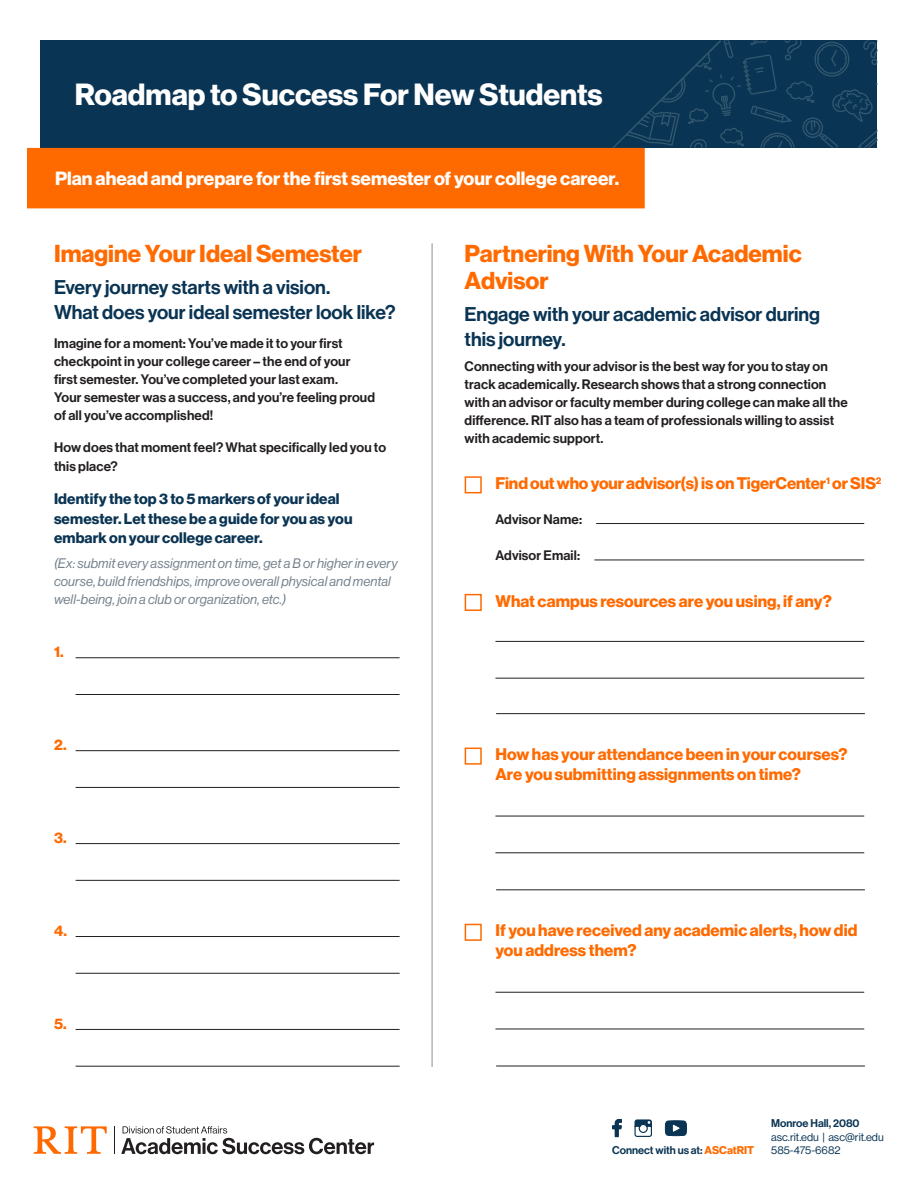
<style>
.page{position:relative;width:918px;height:1188px;background:#fff}
.page>*{position:absolute;margin:0;border:0;box-sizing:border-box;transform-origin:0 0}
.t1{font:30px "N Haas Grotesk DS Pro 75 Bd";color:#fff}
.t2{font:24px/27px "N Haas Grotesk DS Pro 75 Bd";color:#ff6a00}
.t3{font:19.5px/25.5px "N Haas Grotesk DS Pro 65 Md";color:#0a3453}
.t4{font:18.75px "N Haas Grotesk DS Pro 75 Bd";color:#fff}
.t5{font:16.5px/19.8px "N Haas Grotesk DS Pro 75 Bd";letter-spacing:.005em;color:#ff6a00}
.t6{font:15px/19.5px "N Haas Grotesk DS Pro 75 Bd";letter-spacing:.01em;color:#0a3453}
.t7{font:15px "N Haas Grotesk DS Pro 75 Bd";color:#ff6a00}
.t8{font:13.5px/18px "N Haas Grotesk DS Pro 65 Md";letter-spacing:.01em;color:#231f20}
.t9{font:13.5px/18px "N Haas Grotesk DS Pro 56 It";letter-spacing:.01em;color:#727f8a}
.t10{font:11.1px "N Haas Grotesk DS Pro 65 Md";color:#0a3453}
.t11{font:11.1px/13.5px "N Haas Grotesk DS Pro 55 Rg";color:#0a3453}
.s1{font-family:"N Haas Grotesk DS Pro 75 Bd";color:#ff6a00}
</style>
<div class="page">
<svg style="left:114px;top:1126px;width:1px;height:28px"></svg>
<svg style="left:34px;top:1126px;width:73px;height:28px"></svg>
<svg style="left:121px;top:1126px;width:253px;height:28px"></svg>
<svg style="left:612px;top:1119px;width:10px;height:18px"></svg>
<svg style="left:665px;top:1120px;width:22px;height:16px"></svg>
<svg style="left:634px;top:1119px;width:18px;height:18px"></svg>
<svg style="left:27px;top:40px;width:851px;height:168px;background:#645850"></svg>
<hr style="left:431px;top:243px;width:2px;height:824px;background:#aeb6bd">
<hr style="left:76px;top:657px;width:324px;height:1px;background:#231f20">
<hr style="left:76px;top:694px;width:324px;height:1px;background:#231f20">
<hr style="left:76px;top:750px;width:324px;height:1px;background:#231f20">
<hr style="left:76px;top:787px;width:324px;height:1px;background:#231f20">
<hr style="left:76px;top:843px;width:324px;height:1px;background:#231f20">
<hr style="left:76px;top:880px;width:324px;height:1px;background:#231f20">
<hr style="left:76px;top:936px;width:324px;height:1px;background:#231f20">
<hr style="left:76px;top:973px;width:324px;height:1px;background:#231f20">
<hr style="left:76px;top:1029px;width:324px;height:1px;background:#231f20">
<hr style="left:76px;top:1066px;width:324px;height:1px;background:#231f20">
<div style="left:465px;top:476px;width:17px;height:17px;border:2px solid #ff6a00"></div>
<hr style="left:596px;top:523px;width:268px;height:1px;background:#231f20">
<hr style="left:594px;top:560px;width:270px;height:1px;background:#231f20">
<div style="left:465px;top:594px;width:17px;height:17px;border:2px solid #ff6a00"></div>
<hr style="left:495px;top:641px;width:369px;height:1px;background:#231f20">
<hr style="left:495px;top:678px;width:369px;height:1px;background:#231f20">
<hr style="left:496px;top:713px;width:369px;height:1px;background:#231f20">
<div style="left:465px;top:748px;width:17px;height:17px;border:2px solid #ff6a00"></div>
<hr style="left:495px;top:816px;width:369px;height:1px;background:#231f20">
<hr style="left:495px;top:852px;width:369px;height:1px;background:#231f20">
<hr style="left:496px;top:889px;width:369px;height:1px;background:#231f20">
<div style="left:465px;top:924px;width:17px;height:17px;border:2px solid #ff6a00"></div>
<hr style="left:495px;top:992px;width:369px;height:1px;background:#231f20">
<hr style="left:495px;top:1029px;width:369px;height:1px;background:#231f20">
<hr style="left:496px;top:1066px;width:369px;height:1px;background:#231f20">
<p class="t1" style="left:75px;top:77px;width:529px">Roadmap to Success For New Students</p>
<p class="t4" style="left:55px;top:168px;width:566px">Plan ahead and prepare for the first semester of your college career.</p>
<p class="t2" style="left:54px;top:240px;width:309px">Imagine Your Ideal Semester</p>
<p class="t3" style="left:54px;top:274px;width:343px">Every journey starts with a vision.<br>What does your ideal semester look like?</p>
<p class="t8" style="left:54px;top:335px;width:323px">Imagine for a moment: You’ve made it to your first checkpoint in your college career – the end of your first semester. You’ve completed your last exam.<br>Your semester was a success, and you’re feeling proud of all you’ve accomplished!</p>
<p class="t8" style="left:54px;top:437px;width:334px;line-height:19.5px">How does that moment feel? What specifically led you to this place?</p>
<p class="t6" style="left:54px;top:489px;width:300px">Identify the top 3 to 5 markers of your ideal semester. Let these be a guide for you as you embark on your college career.</p>
<p class="t9" style="left:54px;top:554px;width:345px">(Ex: submit every assignment on time, get a B or higher in every course, build friendships, improve overall physical and mental well-being, join a club or organization, etc.)</p>
<p class="t7" style="left:54px;top:643px;width:11px">1.</p>
<p class="t7" style="left:54px;top:736px;width:14px">2.</p>
<p class="t7" style="left:54px;top:829px;width:14px">3.</p>
<p class="t7" style="left:54px;top:922px;width:15px">4.</p>
<p class="t7" style="left:54px;top:1015px;width:14px">5.</p>
<p class="t2" style="left:465px;top:240px;width:339px">Partnering With Your Academic<br>Advisor</p>
<p class="t3" style="left:465px;top:302px;width:357px">Engage with your academic advisor during this journey.</p>
<p class="t8" style="left:465px;top:358px;width:385px">Connecting with your advisor is the best way for you to stay on track academically. Research shows that a strong connection with an advisor or faculty member during college can make all the difference. RIT also has a team of professionals willing to assist with academic support.</p>
<p class="t5" style="left:495px;top:474px;width:388px">Find out who your advisor(s) is on TigerCenter<sup>1</sup> or SIS<sup>2</sup></p>
<p class="t8" style="left:495px;top:511px;width:88px">Advisor Name:</p>
<p class="t8" style="left:495px;top:546px;width:86px">Advisor Email:</p>
<p class="t5" style="left:495px;top:591px;width:338px">What campus resources are you using, if any?</p>
<p class="t5" style="left:495px;top:745px;width:354px">How has your attendance been in your courses?<br>Are you submitting assignments on time?</p>
<p class="t5" style="left:495px;top:921px;width:364px">If you have received any academic alerts, how did you address them?</p>
<p class="t10" style="left:612px;top:1143px;width:144px">Connect with us at: <span class="s1">ASCatRIT</span></p>
<p class="t10" style="left:771px;top:1117px;width:90px">Monroe Hall, 2080</p>
<p class="t11" style="left:771px;top:1130px;width:114px">asc.rit.edu | asc@rit.edu<br>585-475-6682</p>
</div>
